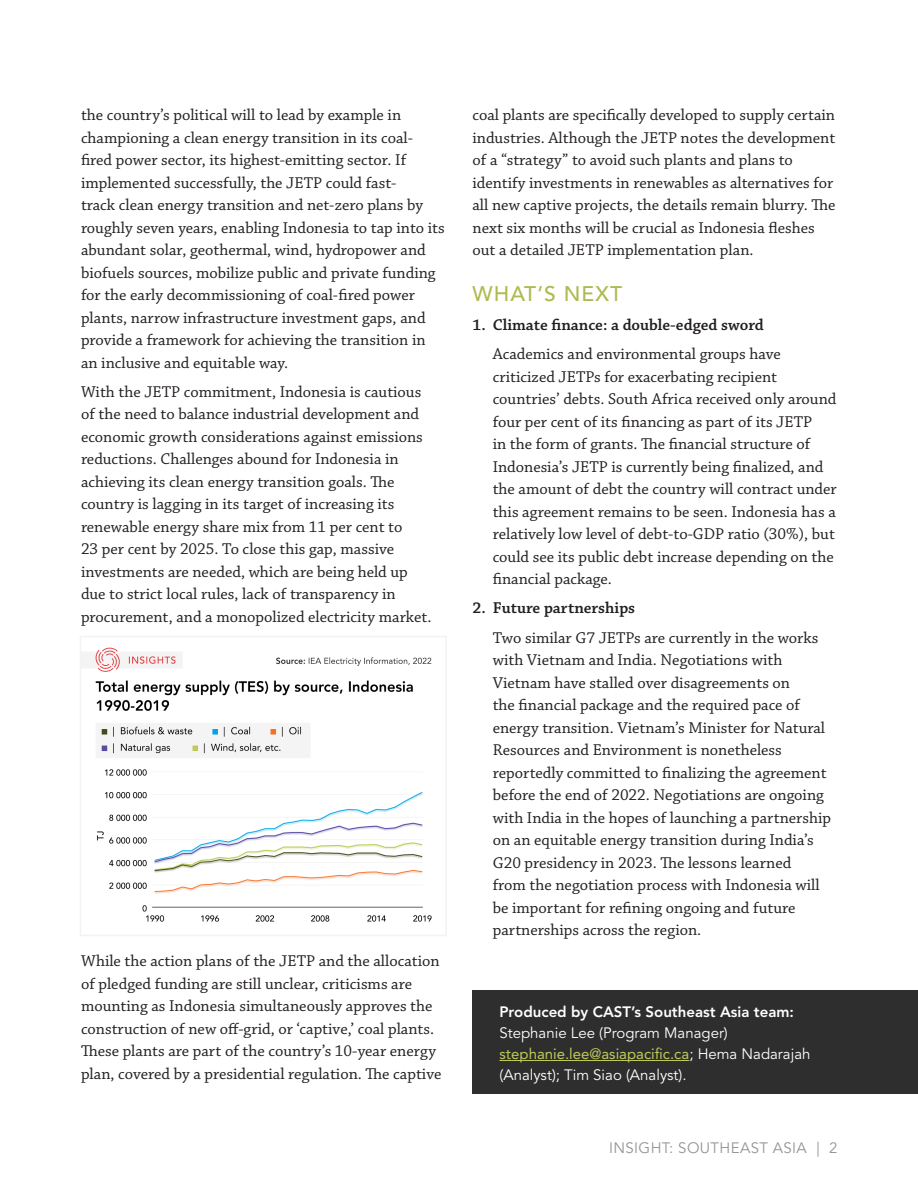
<style>
.page{position:relative;width:918px;height:1188px;background:#fff}
.page>*{position:absolute;margin:0;border:0;box-sizing:border-box;transform-origin:0 0}
.t1{font:500 21px "Avenir LT Std";letter-spacing:.05em;color:#afba50}
.Body{font:16.5px/22.5px "Chaparral Pro";color:#231f20}
.Indent{font:16.5px/22.5px "Chaparral Pro";color:#231f20}
.t2{font:600 16.5px "Chaparral Pro";color:#231f20}
.Produced_By{font:15px/21px "Avenir LT Std";color:#fff}
.t3{font:15px "Avenir LT Std";letter-spacing:.025em;color:#939598}
.s1{font-weight:800}
.s2{color:#beca57}
</style>
<div class="page">
<div style="left:472px;top:990px;width:446px;height:104px;background:#2e2e2e"></div>
<hr style="left:500px;top:1060px;width:189px;height:1px;background:#beca57">
<img style="left:83px;top:647px;width:349px;height:275px">
<div style="left:80px;top:636px;width:367px;height:300px;border:2px solid #f3f3f3"></div>
<p class="Body" style="left:81px;top:104px;width:365px">the country’s political will to lead by example in championing a clean energy transition in its coal&shy;fired power sector, its highest-emitting sector. If implemented successfully, the JETP could fast-<br>track clean energy transition and net-zero plans by roughly seven years, enabling Indonesia to tap into its abundant solar, geothermal, wind, hydropower and biofuels sources, mobilize public and private funding for the early decommissioning of coal-fired power plants, narrow infrastructure investment gaps, and provide a framework for achieving the transition in an inclusive and equitable way.</p>
<p class="Body" style="left:81px;top:381px;width:352px">With the JETP commitment, Indonesia is cautious of the need to balance industrial development and economic growth considerations against emissions reductions. Challenges abound for Indonesia in achieving its clean energy transition goals. The country is lagging in its target of increasing its renewable energy share mix from 11 per cent to<br>23 per cent by 2025. To close this gap, massive investments are needed, which are being held up due to strict local rules, lack of transparency in procurement, and a monopolized electricity market.</p>
<p class="Body" style="left:81px;top:950px;width:362px">While the action plans of the JETP and the allocation of pledged funding are still unclear, criticisms are mounting as Indonesia simultaneously approves the construction of new off-grid, or ‘captive,’ coal plants.<br>These plants are part of the country’s 10-year energy plan, covered by a presidential regulation. The captive</p>
<p class="Body" style="left:472px;top:104px;width:364px">coal plants are specifically developed to supply certain industries. Although the JETP notes the development of a “strategy” to avoid such plants and plans to identify investments in renewables as alternatives for all new captive projects, the details remain blurry. The next six months will be crucial as Indonesia fleshes out a detailed JETP implementation plan.</p>
<h2 class="t1" style="left:472px;top:281px;width:151px">WHAT’S NEXT</h2>
<p class="t2" style="left:472px;top:315px;width:293px">1. Climate finance: a double-edged sword</p>
<p class="Indent" style="left:493px;top:343px;width:345px">Academics and environmental groups have criticized JETPs for exacerbating recipient countries’ debts. South Africa received only around four per cent of its financing as part of its JETP<br>in the form of grants. The financial structure of Indonesia’s JETP is currently being finalized, and the amount of debt the country will contract under this agreement remains to be seen. Indonesia has a relatively low level of debt-to-GDP ratio (30%), but could see its public debt increase depending on the financial package.</p>
<p class="t2" style="left:472px;top:599px;width:164px">2. Future partnerships</p>
<p class="Indent" style="left:493px;top:627px;width:340px">Two similar G7 JETPs are currently in the works with Vietnam and India. Negotiations with Vietnam have stalled over disagreements on<br>the financial package and the required pace of energy transition. Vietnam’s Minister for Natural Resources and Environment is nonetheless reportedly committed to finalizing the agreement before the end of 2022. Negotiations are ongoing with India in the hopes of launching a partnership on an equitable energy transition during India’s G20 presidency in 2023. The lessons learned<br>from the negotiation process with Indonesia will be important for refining ongoing and future partnerships across the region.</p>
<p class="Produced_By" style="left:500px;top:1002px;width:312px"><span class="s1">Produced by CAST’s Southeast Asia team:<br></span>Stephanie Lee (Program Manager) <span class="s2">stephanie.lee@asiapacific.ca</span>; Hema Nadarajah (Analyst); Tim Siao (Analyst).</p>
<p class="t3" style="left:609px;top:1139px;width:230px">INSIGHT: SOUTHEAST ASIA | 2</p>
</div>
